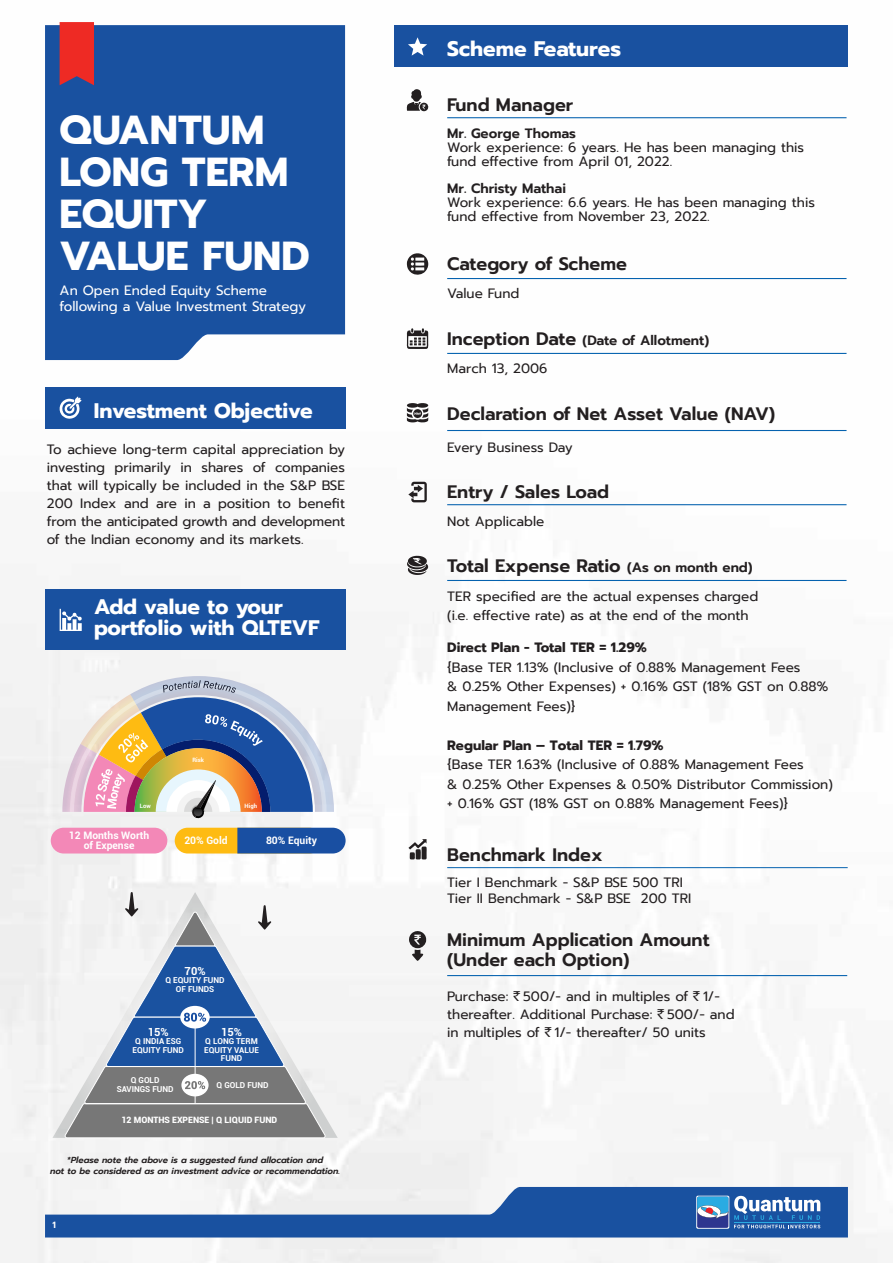
<style>
.page{position:relative;width:893px;height:1263px;background:#fff}
.page>*{position:absolute;margin:0;border:0;box-sizing:border-box;transform-origin:0 0}
.t1{font:700 40.35px/41.8px "Prompt";color:#fff}
.t2{font:700 21px/21px "Prompt";color:#fff}
.t3{font:600 18px/20.4px "Prompt";color:#231f20}
.t4{font:13.5px/18px "Prompt";color:#231f20}
.t5{font:600 13.5px/28.8px "Prompt";color:#231f20}
.t6{font:13.5px/16.2px "Prompt";color:#fff}
.t7{font:700 13.5px "Prompt";color:#231f20}
.t8{font:700 11.1px "Roboto";color:#fff}
.t9{font:700 10.35px/9.8px "Roboto";color:#fff;text-align:center}
.t10{font:600 9px "Prompt";color:#fff}
.t11{font:italic 600 8.7px/10.5px "Prompt";color:#231f20;text-align:center}
.t12{font:900 8.7px "Roboto";color:#fff}
.t13{font:700 8.1px/8.7px "Roboto";color:#fff;text-align:center}
.t14{font:700 6px "Roboto";color:#fff}
.s1{font-size:18px}
.s2{font-weight:400}
.s3{font-size:13.5px}
.s4{font-family:"Indian Rupee"}
</style>
<div class="page">
<img style="left:0;top:22px;width:890px;height:1241px">
<div style="left:394px;top:26px;width:454px;height:41px;background:#1951a0"></div>
<svg style="left:407px;top:89px;width:23px;height:22px"></svg>
<hr style="left:447px;top:117px;width:399px;height:1px;background:#0562af">
<svg style="left:407px;top:253px;width:21px;height:23px"></svg>
<hr style="left:447px;top:278px;width:399px;height:1px;background:#0562af">
<svg style="left:406px;top:328px;width:23px;height:21px"></svg>
<hr style="left:447px;top:353px;width:399px;height:1px;background:#0562af">
<svg style="left:407px;top:403px;width:21px;height:19px"></svg>
<hr style="left:447px;top:430px;width:399px;height:1px;background:#0562af">
<svg style="left:408px;top:482px;width:19px;height:20px"></svg>
<hr style="left:447px;top:504px;width:399px;height:1px;background:#0562af">
<svg style="left:407px;top:556px;width:21px;height:19px"></svg>
<hr style="left:447px;top:580px;width:399px;height:1px;background:#0562af">
<svg style="left:408px;top:37px;width:19px;height:19px"></svg>
<div style="left:45px;top:25px;width:300px;height:335px;background:#1951a0"></div>
<svg style="left:60px;top:22px;width:34px;height:63px;background:#df2c2c"></svg>
<svg style="left:408px;top:839px;width:19px;height:21px"></svg>
<hr style="left:447px;top:867px;width:401px;height:1px;background:#0562af">
<svg style="left:409px;top:928px;width:17px;height:34px"></svg>
<hr style="left:447px;top:975px;width:400px;height:1px;background:#0562af">
<div style="left:45px;top:387px;width:300px;height:41px;background:#1951a0"></div>
<svg style="left:59px;top:396px;width:23px;height:23px"></svg>
<svg style="left:45px;top:1187px;width:803px;height:50px"></svg>
<div style="left:45px;top:589px;width:300px;height:60px;background:#1951a0"></div>
<div style="left:53px;top:892px;width:285px;height:246px;background:#f3f3f3"></div>
<div style="left:51px;top:828px;width:116px;height:25px;background:#f388b7;border-radius:13px"></div>
<div style="left:175px;top:828px;width:147px;height:25px;background:#febb12;border-radius:13px"></div>
<div style="left:237px;top:828px;width:109px;height:25px;background:#194fa2"></div>
<svg style="left:62px;top:676px;width:272px;height:143px"></svg>
<svg style="left:60px;top:609px;width:22px;height:22px"></svg>
<svg style="left:65px;top:892px;width:261px;height:246px"></svg>
<h1 class="t1" style="left:60px;top:109px;width:252px">QUANTUM<br>LONG TERM<br>EQUITY<br>VALUE FUND</h1>
<p class="t6" style="left:60px;top:282px;width:248px">An Open Ended Equity Scheme following a Value Investment Strategy</p>
<h2 class="t2" style="left:94px;top:400px;width:220px">Investment Objective</h2>
<p class="t4" style="left:47px;top:441px;width:300px;text-align:justify">To achieve long-term capital appreciation by investing primarily in shares of companies that will typically be included in the S&amp;P BSE 200 Index and are in a position to benefit from the anticipated growth and development of the Indian economy and its markets.</p>
<h2 class="t2" style="left:94px;top:596px;width:227px">Add value to your portfolio with QLTEVF</h2>
<p class="t14" style="left:192px;top:756px;width:13px">Risk</p>
<p class="t14" style="left:140px;top:801px;width:13px">Low</p>
<p class="t14" style="left:245px;top:801px;width:14px">High</p>
<p class="t9" style="left:69px;top:830px;width:82px">12 Months Worth of Expense</p>
<p class="t9" style="left:184px;top:835px;width:45px">20% Gold</p>
<p class="t9" style="left:266px;top:835px;width:52px">80% Equity</p>
<p class="t8" style="left:185px;top:963px;width:22px">70%</p>
<p class="t13" style="left:166px;top:976px;width:61px">Q EQUITY FUND<br>OF FUNDS</p>
<p class="t8" style="left:148px;top:1024px;width:22px">15%</p>
<p class="t8" style="left:221px;top:1024px;width:22px">15%</p>
<p class="t13" style="left:204px;top:1036px;width:56px">Q LONG TERM<br>EQUITY VALUE<br>FUND</p>
<p class="t13" style="left:133px;top:1036px;width:53px">Q INDIA ESG<br>EQUITY FUND</p>
<p class="t13" style="left:117px;top:1076px;width:58px">Q GOLD<br>SAVINGS FUND</p>
<p class="t12" style="left:121px;top:1114px;width:157px">12 MONTHS EXPENSE | Q LIQUID FUND</p>
<p class="t13" style="left:217px;top:1080px;width:54px">Q GOLD FUND</p>
<p class="t11" style="left:50px;top:1155px;width:291px">*Please note the above is a suggested fund allocation and<br>not to be considered as an investment advice or recommendation.</p>
<p class="t10" style="left:53px;top:1218px;width:5px">1</p>
<h2 class="t2" style="left:447px;top:38px;width:176px">Scheme Features</h2>
<h3 class="t3" style="left:447px;top:94px;width:128px">Fund Manager</h3>
<p class="t5" style="left:447px;top:119px;width:130px">Mr. George Thomas</p>
<p class="t4" style="left:447px;top:140px;width:359px;line-height:14.4px">Work experience: 6 years. He has been managing this fund effective from April 01, 2022.</p>
<p class="t5" style="left:447px;top:174px;width:120px">Mr. Christy Mathai</p>
<p class="t4" style="left:447px;top:195px;width:369px;line-height:14.4px">Work experience: 6.6 years. He has been managing this fund effective from November 23, 2022.</p>
<h3 class="t3" style="left:447px;top:254px;width:181px">Category of Scheme</h3>
<p class="t4" style="left:447px;top:284px;width:74px">Value Fund</p>
<p class="t5" style="left:447px;top:325px;width:264px"><span class="s1">Inception Date</span> (Date of Allotment)<br><span class="s2">March 13, 2006</span></p>
<h3 class="t3" style="left:447px;top:404px;width:329px">Declaration of Net Asset Value (NAV)</h3>
<p class="t4" style="left:447px;top:438px;width:127px">Every Business Day</p>
<h3 class="t3" style="left:447px;top:482px;width:163px">Entry / Sales Load</h3>
<p class="t4" style="left:447px;top:513px;width:99px">Not Applicable</p>
<h3 class="t3" style="left:447px;top:555px;width:307px">Total Expense Ratio <span class="s3">(As on month end)</span></h3>
<p class="t4" style="left:447px;top:586px;width:313px;line-height:19.5px">TER specified are the actual expenses charged (i.e. effective rate) as at the end of the month</p>
<p class="t7" style="left:447px;top:638px;width:201px">Direct Plan - Total TER = 1.29%</p>
<p class="t4" style="left:447px;top:657px;width:383px;line-height:19.5px">{Base TER 1.13% (Inclusive of 0.88% Management Fees<br>&amp; 0.25% Other Expenses) + 0.16% GST (18% GST on 0.88%<br>Management Fees)}</p>
<p class="t7" style="left:447px;top:735px;width:218px">Regular Plan – Total TER = 1.79%</p>
<p class="t4" style="left:447px;top:755px;width:387px;line-height:19.5px">{Base TER 1.63% (Inclusive of 0.88% Management Fees<br>&amp; 0.25% Other Expenses &amp; 0.50% Distributor Commission) + 0.16% GST (18% GST on 0.88% Management Fees)}</p>
<h3 class="t3" style="left:447px;top:844px;width:157px">Benchmark Index</h3>
<p class="t4" style="left:447px;top:874px;width:246px;line-height:16.2px">Tier I Benchmark - S&amp;P BSE 500 TRI<br>Tier II Benchmark - S&amp;P BSE 200 TRI</p>
<h3 class="t3" style="left:447px;top:929px;width:264px">Minimum Application Amount (Under each Option)</h3>
<p class="t4" style="left:447px;top:987px;width:289px">Purchase: <span class="s4">`</span>500/- and in multiples of <span class="s4">`</span>1/- thereafter. Additional Purchase: <span class="s4">`</span>500/- and in multiples of <span class="s4">`</span>1/- thereafter/ 50 units</p>
</div>
